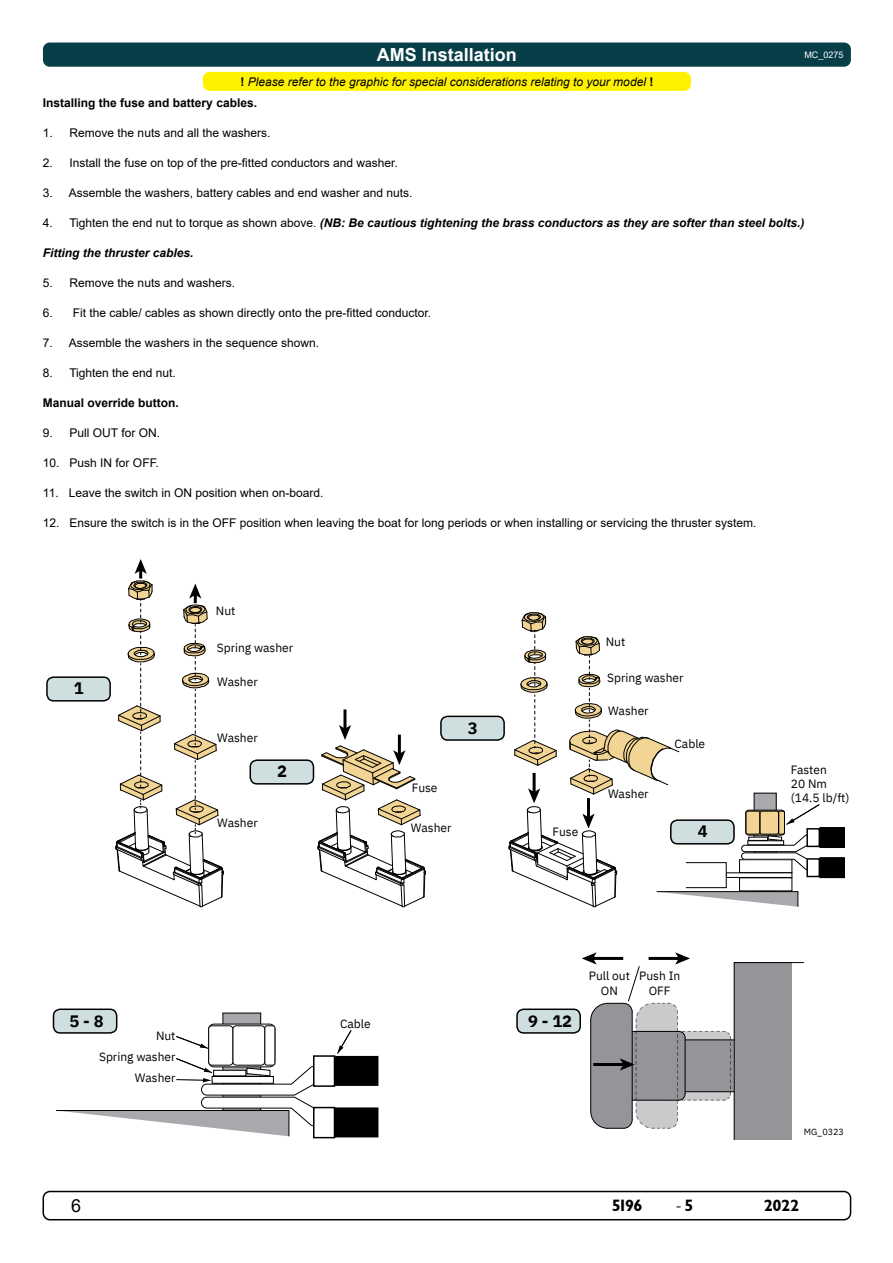
<style>
.page{position:relative;width:893px;height:1263px;background:#fff}
.page>*{position:absolute;margin:0;border:0;box-sizing:border-box;transform-origin:0 0}
.t1{font:700 18px "Arial";color:#fff}
.t2{font:18px "Minion Pro";color:#000}
.t3{font:18px "Arial";color:#000}
.t4{font:700 16.5px "IBM Plex Sans";color:#000}
.t5{font:16.5px "Garrison Sans BOLD";letter-spacing:-.04em;color:#000}
.t6{font:12px "Arial";color:#000}
.t7{font:12px/14.4px "IBM Plex Sans";color:#000;text-align:center}
.t8{font:italic 700 12px "Arial";color:#000}
.t9{font:italic 12px/20.7px "Arial";color:#000}
.t10{font:700 12px "Arial";color:#000}
.t11{font:9px "Arial";color:#fff}
.t12{font:9px "IBM Plex Sans";color:#000}
.s1{font-weight:700;font-style:normal}
.s2{font-weight:400;font-style:normal}
.s3{font-family:"Garrison Sans BOLD";font-size:16.5px}
</style>
<div class="page">
<div style="left:43px;top:1191px;width:808px;height:29px;border:2px solid #000;border-radius:7px"></div>
<div style="left:43px;top:43px;width:808px;height:24px;background:#083e48;border-radius:7px"></div>
<div style="left:203px;top:72px;width:488px;height:19px;background:#fff200;border-radius:7px"></div>
<div style="left:47px;top:677px;width:63px;height:24px;background:#cfdfdf;border-radius:7px"></div>
<div style="left:46px;top:676px;width:65px;height:25px;border:2px solid #000;border-radius:7px"></div>
<div style="left:250px;top:760px;width:63px;height:24px;background:#cfdfdf;border-radius:7px"></div>
<div style="left:250px;top:759px;width:64px;height:25px;border:2px solid #000;border-radius:7px"></div>
<div style="left:441px;top:716px;width:63px;height:24px;background:#cfdfdf;border-radius:7px"></div>
<div style="left:440px;top:716px;width:65px;height:25px;border:2px solid #000;border-radius:7px"></div>
<div style="left:53px;top:1009px;width:64px;height:24px;background:#cfdfdf;border-radius:7px"></div>
<div style="left:53px;top:1008px;width:64px;height:26px;border:2px solid #000;border-radius:7px"></div>
<div style="left:517px;top:1009px;width:63px;height:24px;background:#cfdfdf;border-radius:7px"></div>
<div style="left:516px;top:1008px;width:65px;height:26px;border:2px solid #000;border-radius:7px"></div>
<div style="left:819px;top:857px;width:26px;height:21px;background:#000"></div>
<div style="left:819px;top:827px;width:26px;height:21px;background:#000"></div>
<div style="left:223px;top:1013px;width:38px;height:97px;background:#a7a9ac"></div>
<div style="left:208px;top:1024px;width:67px;height:43px;border:1px solid #000;border-radius:5px"></div>
<div style="left:233px;top:1026px;width:32px;height:39px;background:#fff;border-radius:4px"></div>
<div style="left:232px;top:1025px;width:33px;height:40px;border:1px solid #000;border-radius:4px"></div>
<div style="left:209px;top:1026px;width:24px;height:39px;background:#fff;border-radius:3px"></div>
<div style="left:208px;top:1025px;width:25px;height:40px;border:1px solid #000;border-radius:3px"></div>
<div style="left:264px;top:1025px;width:11px;height:40px;border:1px solid #000;border-radius:2px"></div>
<div style="left:313px;top:1107px;width:22px;height:31px;border:2px solid #000"></div>
<div style="left:313px;top:1055px;width:22px;height:32px;border:2px solid #000"></div>
<div style="left:335px;top:1107px;width:43px;height:30px;background:#000"></div>
<div style="left:335px;top:1056px;width:43px;height:30px;background:#000"></div>
<hr style="left:343px;top:709px;width:3px;height:20px;background:#000">
<svg style="left:317px;top:725px;width:109px;height:182px"></svg>
<svg style="left:115px;top:559px;width:109px;height:348px"></svg>
<svg style="left:582px;top:952px;width:222px;height:188px"></svg>
<svg style="left:176px;top:1036px;width:32px;height:12px"></svg>
<svg style="left:56px;top:1057px;width:275px;height:80px"></svg>
<svg style="left:337px;top:1030px;width:15px;height:23px"></svg>
<svg style="left:508px;top:612px;width:312px;height:295px"></svg>
<p class="t1" style="left:377px;top:42px;width:142px">AMS Installation</p>
<p class="t11" style="left:804px;top:49px;width:41px">MC_0275</p>
<p class="t9" style="left:43px;top:71px;width:612px;text-indent:198px"><span class="s1">!</span> Please refer to the graphic for special considerations relating to your model <span class="s1">!<br>Installing the fuse and battery cables.</span></p>
<p class="t6" style="left:43px;top:124px;width:229px">1. Remove the nuts and all the washers.</p>
<p class="t6" style="left:43px;top:154px;width:356px">2. Install the fuse on top of the pre-fitted conductors and washer.</p>
<p class="t6" style="left:43px;top:184px;width:371px">3. Assemble the washers, battery cables and end washer and nuts.</p>
<p class="t8" style="left:43px;top:214px;width:763px"><span class="s2">4. Tighten the end nut to torque as shown above.</span> (NB: Be cautious tightening the brass conductors as they are softer than steel bolts.)</p>
<p class="t8" style="left:43px;top:244px;width:152px">Fitting the thruster cables.</p>
<p class="t6" style="left:43px;top:274px;width:194px">5. Remove the nuts and washers.</p>
<p class="t6" style="left:43px;top:304px;width:390px">6. Fit the cable/ cables as shown directly onto the pre-fitted conductor.</p>
<p class="t6" style="left:43px;top:334px;width:278px">7. Assemble the washers in the sequence shown.</p>
<p class="t6" style="left:43px;top:364px;width:134px">8. Tighten the end nut.</p>
<p class="t10" style="left:43px;top:394px;width:138px">Manual override button.</p>
<p class="t6" style="left:43px;top:424px;width:119px">9. Pull OUT for ON.</p>
<p class="t6" style="left:43px;top:454px;width:118px">10. Push IN for OFF.</p>
<p class="t6" style="left:43px;top:484px;width:282px">11. Leave the switch in ON position when on-board.</p>
<p class="t6" style="left:43px;top:514px;width:715px">12. Ensure the switch is in the OFF position when leaving the boat for long periods or when installing or servicing the thruster system.</p>
<p class="t4" style="left:74px;top:675px;width:11px">1</p>
<p class="t7" style="left:216px;top:603px;width:21px">Nut</p>
<p class="t7" style="left:217px;top:640px;width:78px">Spring washer</p>
<p class="t7" style="left:217px;top:673px;width:42px">Washer</p>
<p class="t7" style="left:217px;top:730px;width:42px">Washer</p>
<p class="t7" style="left:217px;top:815px;width:42px">Washer</p>
<p class="t4" style="left:277px;top:758px;width:11px">2</p>
<p class="t4" style="left:468px;top:715px;width:11px">3</p>
<p class="t7" style="left:412px;top:780px;width:27px">Fuse</p>
<p class="t7" style="left:411px;top:819px;width:42px">Washer</p>
<p class="t7" style="left:553px;top:824px;width:27px">Fuse</p>
<p class="t7" style="left:606px;top:634px;width:21px">Nut</p>
<p class="t7" style="left:607px;top:669px;width:78px">Spring washer</p>
<p class="t7" style="left:608px;top:703px;width:42px">Washer</p>
<p class="t7" style="left:608px;top:786px;width:42px">Washer</p>
<p class="t7" style="left:674px;top:736px;width:32px">Cable</p>
<p class="t4" style="left:698px;top:818px;width:11px">4</p>
<p class="t4" style="left:69px;top:1007px;width:36px">5 - 8</p>
<p class="t4" style="left:528px;top:1007px;width:46px">9 - 12</p>
<p class="t7" style="left:340px;top:1015px;width:32px">Cable</p>
<p class="t7" style="left:156px;top:1027px;width:21px">Nut</p>
<p class="t7" style="left:99px;top:1048px;width:78px">Spring washer</p>
<p class="t7" style="left:135px;top:1070px;width:42px">Washer</p>
<p class="t7" style="left:589px;top:968px;width:43px">Pull out<br>ON</p>
<p class="t7" style="left:639px;top:968px;width:43px">Push In<br>OFF</p>
<p class="t7" style="left:791px;top:761px;width:60px;text-align:left">Fasten<br>20 Nm (14.5 lb/ft)</p>
<p class="t12" style="left:804px;top:1125px;width:42px">MG_0323</p>
<h1 class="t3" style="left:71px;top:1193px;width:12px">6</h1>
<h2 class="t5" style="left:612px;top:1196px;width:33px">5196</h2>
<h1 class="t2" style="left:675px;top:1193px;width:20px">-<span class="s3">5</span></h1>
<h2 class="t5" style="left:764px;top:1196px;width:37px">2022</h2>
</div>
